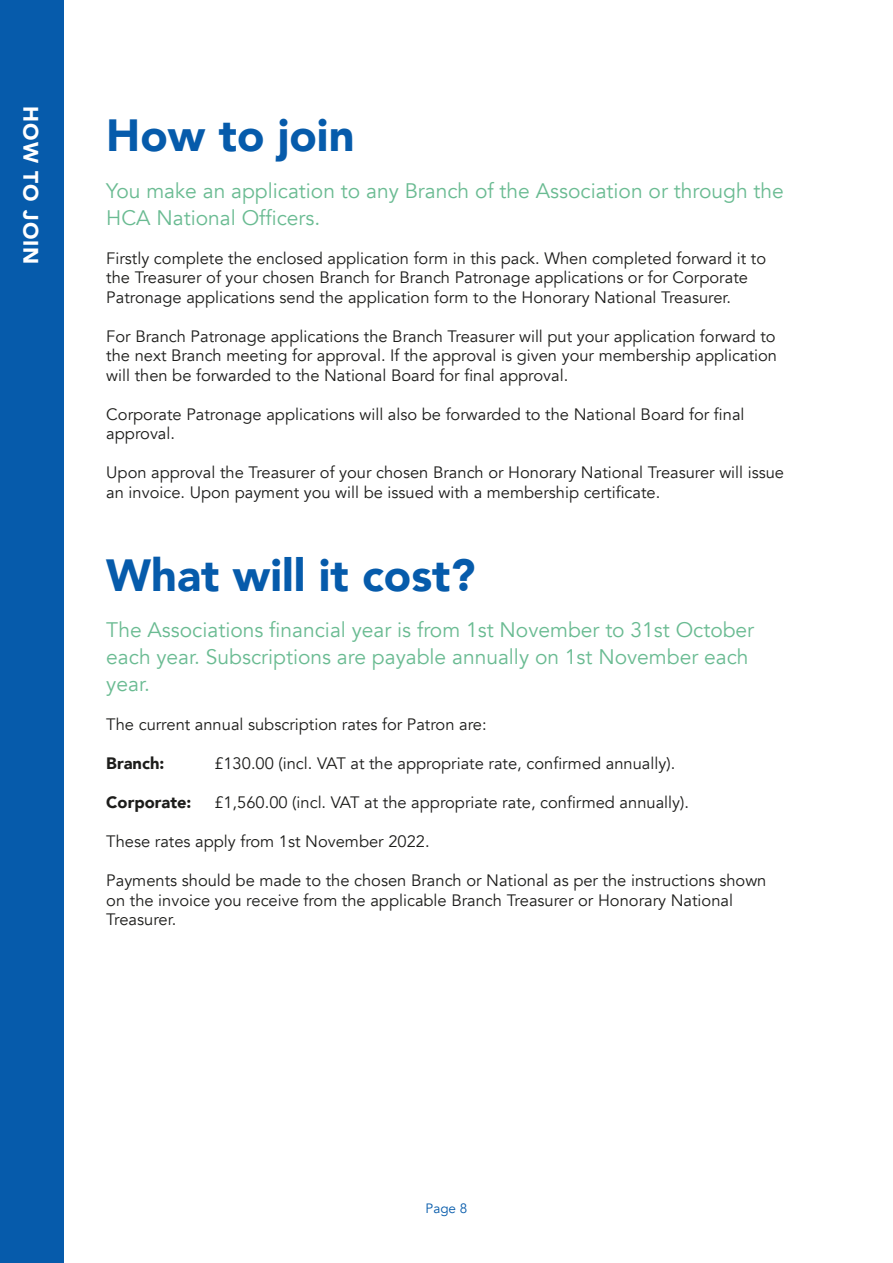
<style>
.page{position:relative;width:893px;height:1263px;background:#fff}
.page>*{position:absolute;margin:0;border:0;box-sizing:border-box;transform-origin:0 0}
.t1{font:900 45px "Avenir";color:#065bab}
.t2{font:21px/27px "Avenir";color:#6abb92}
.t3{font:900 21px "Avenir";letter-spacing:.05em;color:#fff}
.t4{font:16.5px/19.5px "Avenir";color:#1d1d1b}
.t5{font:900 16.5px "Avenir";color:#1d1d1b}
.t6{font:13.5px "Avenir";color:#065bab}
</style>
<div class="page">
<div style="left:0;top:0;width:64px;height:1263px;background:#065bab"></div>
<p class="t3" style="left:49px;top:106px;width:160px;rotate:90deg">HOW TO JOIN</p>
<h1 class="t1" style="left:106px;top:97px;width:250px">How to join</h1>
<p class="t2" style="left:106px;top:177px;width:679px">You make an application to any Branch of the Association or through the<br>HCA National Officers.</p>
<p class="t4" style="left:106px;top:249px;width:661px">Firstly complete the enclosed application form in this pack. When completed forward it to the Treasurer of your chosen Branch for Branch Patronage applications or for Corporate<br>Patronage applications send the application form to the Honorary National Treasurer.</p>
<p class="t4" style="left:106px;top:327px;width:672px;text-align:justify">For Branch Patronage applications the Branch Treasurer will put your application forward to the next Branch meeting for approval. If the approval is given your membership application will then be forwarded to the National Board for final approval.</p>
<p class="t4" style="left:106px;top:405px;width:640px">Corporate Patronage applications will also be forwarded to the National Board for final approval.</p>
<p class="t4" style="left:106px;top:463px;width:679px">Upon approval the Treasurer of your chosen Branch or Honorary National Treasurer will issue an invoice. Upon payment you will be issued with a membership certificate.</p>
<h1 class="t1" style="left:106px;top:537px;width:371px">What will it cost?</h1>
<p class="t2" style="left:106px;top:617px;width:649px">The Associations financial year is from 1st November to 31st October each year. Subscriptions are payable annually on 1st November each year.</p>
<p class="t4" style="left:106px;top:715px;width:382px">The current annual subscription rates for Patron are:</p>
<p class="t5" style="left:106px;top:749px;width:60px">Branch:</p>
<p class="t4" style="left:214px;top:754px;width:462px">£130.00 (incl. VAT at the appropriate rate, confirmed annually).</p>
<p class="t5" style="left:106px;top:788px;width:87px">Corporate:</p>
<p class="t4" style="left:214px;top:793px;width:476px">£1,560.00 (incl. VAT at the appropriate rate, confirmed annually).</p>
<p class="t4" style="left:106px;top:832px;width:325px">These rates apply from 1st November 2022.</p>
<p class="t4" style="left:106px;top:871px;width:662px">Payments should be made to the chosen Branch or National as per the instructions shown on the invoice you receive from the applicable Branch Treasurer or Honorary National<br>Treasurer.</p>
<p class="t6" style="left:426px;top:1200px;width:43px">Page 8</p>
</div>
